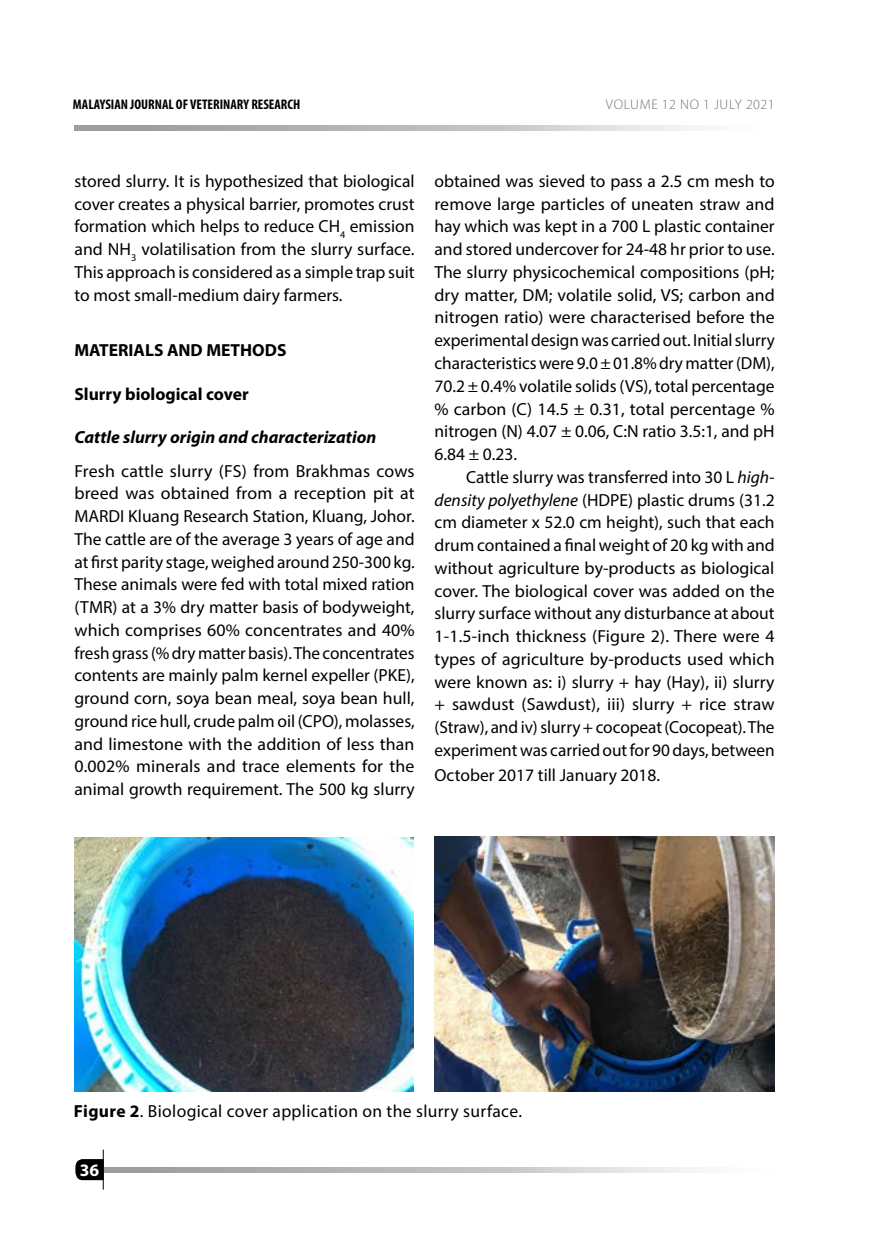
<style>
.page{position:relative;width:874px;height:1241px;background:#fff}
.page>*{position:absolute;margin:0;border:0;box-sizing:border-box;transform-origin:0 0}
.t1{font:17.5px/22.8px "Myriad Pro";color:#000;text-align:justify}
.t2{font:17.5px "Myriad Pro";letter-spacing:.02em;color:#000}
.t3{font:700 17.5px "Myriad Pro";color:#000}
.t4{font:italic 700 17.5px "Myriad Pro";color:#000}
.t5{font:700 17.5px "Myriad Pro";color:#fff}
.t6{font:700 condensed 14px "Myriad Pro";color:#000}
.t7{font:300 14px "Myriad Pro";letter-spacing:.05em;color:#6d7373}
.s1{font-style:italic}
.s2{font-weight:700}
</style>
<div class="page">
<svg style="left:75px;top:1158px;width:28px;height:21px"></svg>
<svg style="left:104px;top:1167px;width:591px;height:5px;background:#bfbfbf"></svg>
<hr style="left:103px;top:1149px;width:1px;height:40px;background:#000">
<svg style="left:74px;top:126px;width:620px;height:5px;background:#bdbdbd"></svg>
<img style="left:74px;top:837px;width:339px;height:253px">
<img style="left:435px;top:836px;width:338px;height:254px">
<p class="t6" style="left:73px;top:96px;width:229px">MALAYSIAN JOURNAL OF VETERINARY RESEARCH</p>
<p class="t7" style="left:605px;top:97px;width:170px">VOLUME 12 NO 1 JULY 2021</p>
<p class="t1" style="left:74px;top:169px;width:341px">stored slurry. It is hypothesized that biological cover creates a physical barrier, promotes crust formation which helps to reduce CH<sub>4</sub> emission and NH<sub>3</sub> volatilisation from the slurry surface.<br>This approach is considered as a simple trap suit to most small-medium dairy farmers.</p>
<p class="t3" style="left:74px;top:339px;width:213px">MATERIALS AND METHODS</p>
<p class="t3" style="left:74px;top:382px;width:176px">Slurry biological cover</p>
<p class="t4" style="left:74px;top:426px;width:303px">Cattle slurry origin and characterization</p>
<p class="t1" style="left:74px;top:459px;width:341px">Fresh cattle slurry (FS) from Brakhmas cows breed was obtained from a reception pit at MARDI Kluang Research Station, Kluang, Johor.<br>The cattle are of the average 3 years of age and at first parity stage, weighed around 250-300 kg.<br>These animals were fed with total mixed ration (TMR) at a 3% dry matter basis of bodyweight, which comprises 60% concentrates and 40% fresh grass (% dry matter basis). The concentrates contents are mainly palm kernel expeller (PKE), ground corn, soya bean meal, soya bean hull, ground rice hull, crude palm oil (CPO), molasses, and limestone with the addition of less than 0.002% minerals and trace elements for the animal growth requirement. The 500 kg slurry</p>
<p class="t1" style="left:434px;top:169px;width:341px">obtained was sieved to pass a 2.5 cm mesh to remove large particles of uneaten straw and hay which was kept in a 700 L plastic container and stored undercover for 24-48 hr prior to use.<br>The slurry physicochemical compositions (pH; dry matter, DM; volatile solid, VS; carbon and nitrogen ratio) were characterised before the experimental design was carried out. Initial slurry characteristics were 9.0 ± 01.8% dry matter (DM), 70.2 ± 0.4% volatile solids (VS), total percentage % carbon (C) 14.5 ± 0.31, total percentage % nitrogen (N) 4.07 ± 0.06, C:N ratio 3.5:1, and pH 6.84 ± 0.23.</p>
<p class="t1" style="left:434px;top:465px;width:341px;text-indent:32px">Cattle slurry was transferred into 30 L <span class="s1">high&shy;density polyethylene</span> (HDPE) plastic drums (31.2 cm diameter x 52.0 cm height), such that each drum contained a final weight of 20 kg with and without agriculture by-products as biological cover. The biological cover was added on the slurry surface without any disturbance at about 1-1.5-inch thickness (Figure 2). There were 4 types of agriculture by-products used which were known as: i) slurry + hay (Hay), ii) slurry + sawdust (Sawdust), iii) slurry + rice straw (Straw), and iv) slurry + cocopeat (Cocopeat). The experiment was carried out for 90 days, between</p>
<p class="t1" style="left:434px;top:762px;width:227px">October 2017 till January 2018.</p>
<p class="t2" style="left:74px;top:1100px;width:449px"><span class="s2">Figure 2</span>. Biological cover application on the slurry surface.</p>
<p class="t5" style="left:80px;top:1157px;width:21px">36</p>
</div>
